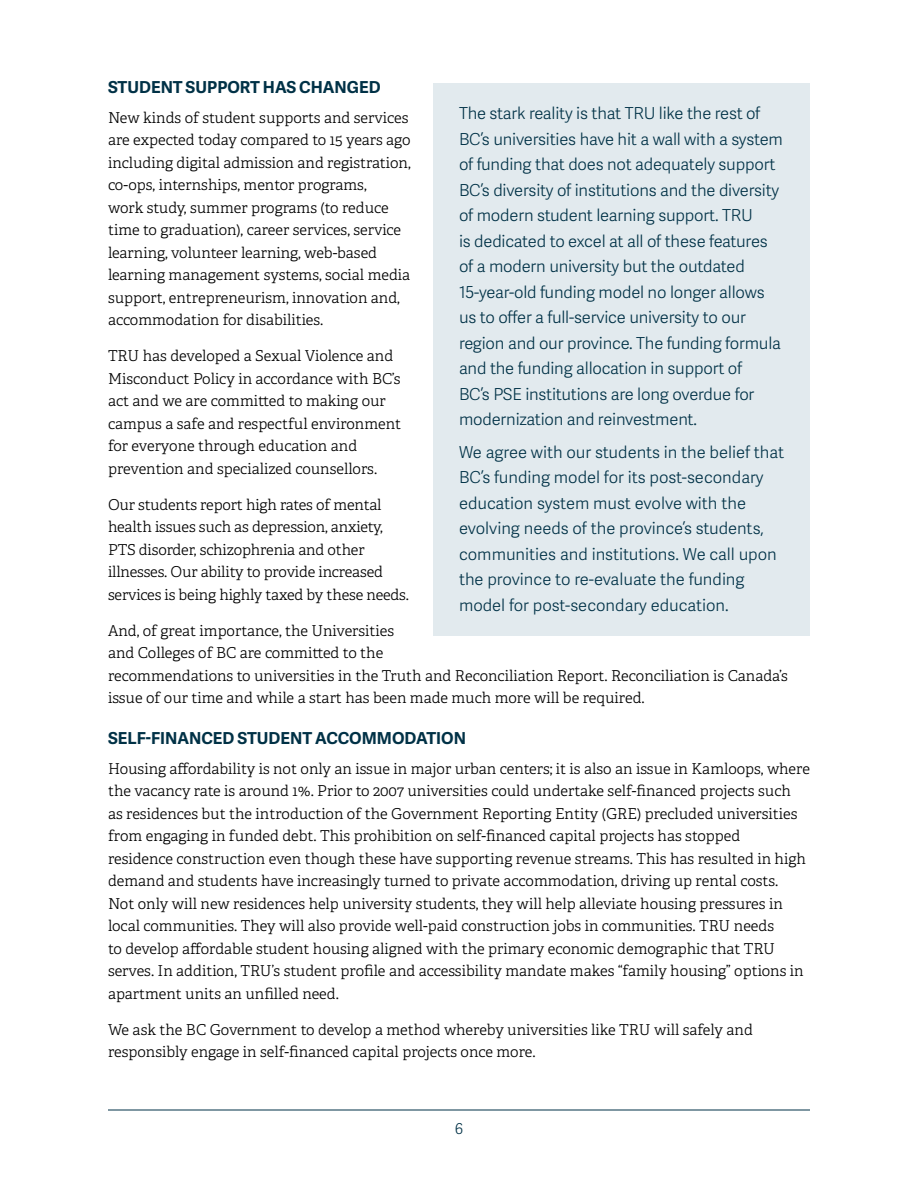
<style>
.page{position:relative;width:918px;height:1188px;background:#fff}
.page>*{position:absolute;margin:0;border:0;box-sizing:border-box;transform-origin:0 0}
.t1{font:300 16.5px/25.5px "Adelle Sans";letter-spacing:-.01em;color:#003146}
.t2{font:700 16.5px "Adelle Sans";color:#003146}
.t3{font:300 15px/22.5px "Adelle";color:#000}
.t4{font:300 15px "Adelle Sans";color:#003146}
</style>
<div class="page">
<hr style="left:108px;top:1110px;width:702px;height:1px;background:#003146">
<div style="left:433px;top:83px;width:377px;height:553px;background:#e2eaee"></div>
<p class="t2" style="left:108px;top:75px;width:274px">STUDENT SUPPORT HAS CHANGED</p>
<p class="t3" style="left:108px;top:106px;width:304px">New kinds of student supports and services are expected today compared to 15 years ago including digital admission and registration, co-ops, internships, mentor programs,<br>work study, summer programs (to reduce time to graduation), career services, service learning, volunteer learning, web-based learning management systems, social media support, entrepreneurism, innovation and, accommodation for disabilities.</p>
<p class="t3" style="left:108px;top:345px;width:295px">TRU has developed a Sexual Violence and Misconduct Policy in accordance with BC’s act and we are committed to making our campus a safe and respectful environment for everyone through education and prevention and specialized counsellors.</p>
<p class="t3" style="left:108px;top:493px;width:302px">Our students report high rates of mental health issues such as depression, anxiety, PTS disorder, schizophrenia and other illnesses. Our ability to provide increased services is being highly taxed by these needs.</p>
<p class="t3" style="left:108px;top:619px;width:682px">And, of great importance, the Universities<br>and Colleges of BC are committed to the<br>recommendations to universities in the Truth and Reconciliation Report. Reconciliation is Canada’s issue of our time and while a start has been made much more will be required.</p>
<p class="t2" style="left:108px;top:726px;width:360px">SELF-FINANCED STUDENT ACCOMMODATION</p>
<p class="t3" style="left:108px;top:757px;width:704px">Housing affordability is not only an issue in major urban centers; it is also an issue in Kamloops, where the vacancy rate is around 1%. Prior to 2007 universities could undertake self-financed projects such<br>as residences but the introduction of the Government Reporting Entity (GRE) precluded universities from engaging in funded debt. This prohibition on self-financed capital projects has stopped<br>residence construction even though these have supporting revenue streams. This has resulted in high demand and students have increasingly turned to private accommodation, driving up rental costs.<br>Not only will new residences help university students, they will help alleviate housing pressures in local communities. They will also provide well-paid construction jobs in communities. TRU needs<br>to develop affordable student housing aligned with the primary economic demographic that TRU serves. In addition, TRU’s student profile and accessibility mandate makes “family housing” options in apartment units an unfilled need.</p>
<p class="t3" style="left:108px;top:1018px;width:646px">We ask the BC Government to develop a method whereby universities like TRU will safely and responsibly engage in self-financed capital projects once more.</p>
<p class="t1" style="left:459px;top:100px;width:325px">The stark reality is that TRU like the rest of BC’s universities have hit a wall with a system of funding that does not adequately support BC’s diversity of institutions and the diversity of modern student learning support. TRU<br>is dedicated to excel at all of these features of a modern university but the outdated 15-year-old funding model no longer allows us to offer a full-service university to our region and our province. The funding formula and the funding allocation in support of<br>BC’s PSE institutions are long overdue for modernization and reinvestment.</p>
<p class="t1" style="left:459px;top:439px;width:327px">We agree with our students in the belief that BC’s funding model for its post-secondary education system must evolve with the evolving needs of the province’s students, communities and institutions. We call upon the province to re-evaluate the funding model for post-secondary education.</p>
<p class="t4" style="left:455px;top:1118px;width:10px">6</p>
</div>
